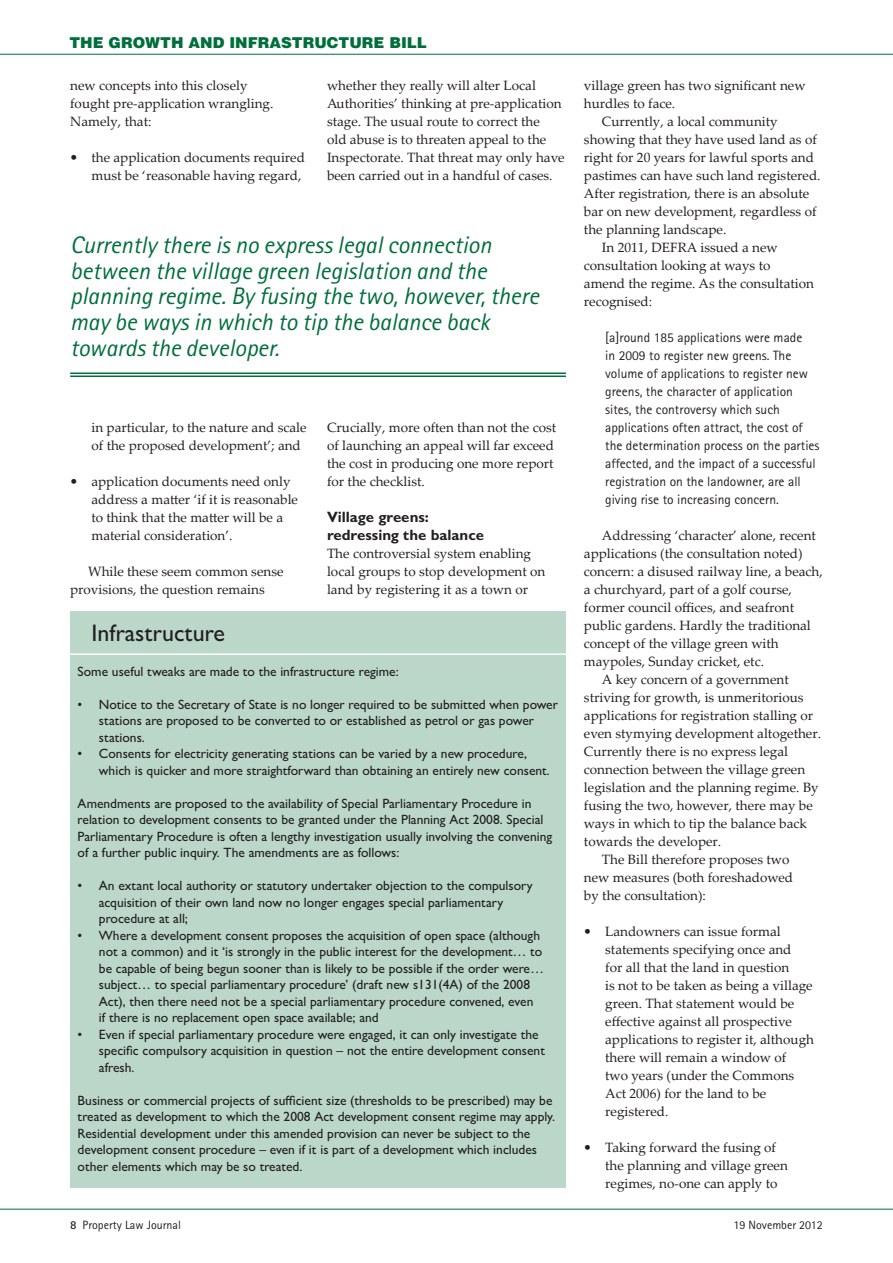
<style>
.page{position:relative;width:893px;height:1263px;background:#fff}
.page>*{position:absolute;margin:0;border:0;box-sizing:border-box;transform-origin:0 0}
._5__Pullquote{font:italic 24px/25.5px "Rotis Sans Serif Std";color:#006f3c}
._6__Box_head{font:500 24px "Gill Sans MT Std";color:#231f20}
._4__Primary_subhead{font:700 15px/18px "Gill Sans MT Std";color:#231f20}
._1__Secondary_strap{font:900 15px "Helvetica";color:#006f3c}
._3__Body_text_-_inde{font:13.5px/18px "Palatino Linotype";color:#231f20}
._6__Box_bullet{font:500 13.5px/16.5px "Gill Sans MT Std";color:#231f20}
._6__Box_text{font:500 13.5px/16.5px "Gill Sans MT Std";color:#231f20}
._3__Body_text_-_bull{font:13.5px/18px "Palatino Linotype";color:#231f20}
._3__Body_text_-_bloc{font:13.5px/18px "Rotis Sans Serif Std";color:#231f20}
._3__Body_text_-_no_i{font:13.5px/18px "Palatino Linotype";color:#231f20}
._7__Footer{font:12px "Rotis Sans Serif Std";color:#231f20}
.s1{font-family:"Rotis Sans Serif Std";font-weight:800}
.s2{font-weight:700}
</style>
<div class="page">
<hr style="left:0;top:1209px;width:893px;height:1px;background:#006f3c">
<hr style="left:0;top:54px;width:893px;height:1px;background:#006f3c">
<hr style="left:70px;top:372px;width:496px;height:2px;background:#006f3c">
<hr style="left:70px;top:375px;width:496px;height:2px;background:#006f3c">
<div style="left:70px;top:654px;width:496px;height:534px;background:#bbd7c9"></div>
<div style="left:70px;top:611px;width:496px;height:43px;background:#bbd7c9"></div>
<hr style="left:70px;top:653px;width:496px;height:2px;background:#fff">
<p class="_1__Secondary_strap" style="left:69px;top:33px;width:359px">THE GROWTH AND INFRASTRUCTURE BILL</p>
<p class="_3__Body_text_-_inde" style="left:70px;top:76px;width:205px">new concepts into this closely fought pre-application wrangling.<br>Namely, that:</p>
<p class="_3__Body_text_-_bull" style="left:70px;top:148px;width:236px;text-align:right"><span class="s1">•</span> the application documents required must be ‘reasonable having regard,</p>
<p class="_3__Body_text_-_inde" style="left:327px;top:76px;width:239px">whether they really will alter Local Authorities’ thinking at pre-application stage. The usual route to correct the<br>old abuse is to threaten appeal to the Inspectorate. That threat may only have been carried out in a handful of cases.</p>
<p class="_5__Pullquote" style="left:70px;top:233px;width:470px">Currently there is no express legal connection between the village green legislation and the planning regime. By fusing the two, however, there may be ways in which to tip the balance back towards the developer.</p>
<p class="_3__Body_text_-_bull" style="left:91px;top:418px;width:217px">in particular, to the nature and scale of the proposed development’; and</p>
<p class="_3__Body_text_-_bull" style="left:91px;top:472px;width:208px;text-indent:-21px"><span class="s1">•</span> application documents need only address a matter ‘if it is reasonable to think that the matter will be a material consideration’.</p>
<p class="_3__Body_text_-_inde" style="left:70px;top:562px;width:215px;text-indent:18px">While these seem common sense provisions, the question remains</p>
<h4 class="_6__Box_head" style="left:91px;top:618px;width:135px">Infrastructure</h4>
<p class="_3__Body_text_-_inde" style="left:327px;top:418px;width:231px">Crucially, more often than not the cost of launching an appeal will far exceed the cost in producing one more report for the checklist.</p>
<h4 class="_4__Primary_subhead" style="left:327px;top:508px;width:159px">Village greens: redressing the balance</h4>
<p class="_3__Body_text_-_no_i" style="left:327px;top:544px;width:220px">The controversial system enabling local groups to stop development on land by registering it as a town or</p>
<p class="_6__Box_text" style="left:78px;top:663px;width:323px">Some useful tweaks are made to the infrastructure regime:</p>
<p class="_6__Box_bullet" style="left:99px;top:696px;width:461px;text-indent:-21px">• Notice to the Secretary of State is no longer required to be submitted when power stations are proposed to be converted to or established as petrol or gas power stations.</p>
<p class="_6__Box_bullet" style="left:99px;top:745px;width:452px;text-indent:-21px">• Consents for electricity generating stations can be varied by a new procedure, which is quicker and more straightforward than obtaining an entirely new consent.</p>
<p class="_6__Box_text" style="left:78px;top:795px;width:476px">Amendments are proposed to the availability of Special Parliamentary Procedure in relation to development consents to be granted under the Planning Act 2008. Special Parliamentary Procedure is often a lengthy investigation usually involving the convening of a further public inquiry. The amendments are as follows:</p>
<p class="_6__Box_bullet" style="left:99px;top:877px;width:435px;text-indent:-21px">• An extant local authority or statutory undertaker objection to the compulsory acquisition of their own land now no longer engages special parliamentary procedure at all;</p>
<p class="_6__Box_bullet" style="left:99px;top:927px;width:446px;text-indent:-21px">• Where a development consent proposes the acquisition of open space (although not a common) and it ‘is strongly in the public interest for the development… to be capable of being begun sooner than is likely to be possible if the order were… subject… to special parliamentary procedure’ (draft new s131(4A) of the 2008<br>Act), then there need not be a special parliamentary procedure convened, even<br>if there is no replacement open space available; and</p>
<p class="_6__Box_bullet" style="left:99px;top:1026px;width:448px;text-indent:-21px">• Even if special parliamentary procedure were engaged, it can only investigate the specific compulsory acquisition in question – not the entire development consent afresh.</p>
<p class="_6__Box_text" style="left:78px;top:1092px;width:479px">Business or commercial projects of sufficient size (thresholds to be prescribed) may be treated as development to which the 2008 Act development consent regime may apply.<br>Residential development under this amended provision can never be subject to the development consent procedure – even if it is part of a development which includes other elements which may be so treated.</p>
<p class="_7__Footer" style="left:70px;top:1218px;width:112px"><span class="s2">8</span> Property Law Journal</p>
<p class="_3__Body_text_-_no_i" style="left:584px;top:76px;width:223px">village green has two significant new hurdles to face.</p>
<p class="_3__Body_text_-_inde" style="left:584px;top:112px;width:238px;text-indent:18px">Currently, a local community showing that they have used land as of right for 20 years for lawful sports and pastimes can have such land registered.<br>After registration, there is an absolute bar on new development, regardless of the planning landscape.</p>
<p class="_3__Body_text_-_inde" style="left:584px;top:238px;width:232px;text-indent:18px">In 2011, DEFRA issued a new consultation looking at ways to amend the regime. As the consultation recognised:</p>
<p class="_3__Body_text_-_bloc" style="left:605px;top:328px;width:216px">[a]round 185 applications were made<br>in 2009 to register new greens. The volume of applications to register new greens, the character of application sites, the controversy which such applications often attract, the cost of the determination process on the parties affected, and the impact of a successful registration on the landowner, are all giving rise to increasing concern.</p>
<p class="_3__Body_text_-_inde" style="left:584px;top:526px;width:240px;text-indent:18px">Addressing ‘character’ alone, recent applications (the consultation noted) concern: a disused railway line, a beach, a churchyard, part of a golf course, former council offices, and seafront public gardens. Hardly the traditional concept of the village green with maypoles, Sunday cricket, etc.</p>
<p class="_3__Body_text_-_inde" style="left:584px;top:670px;width:239px;text-indent:18px">A key concern of a government striving for growth, is unmeritorious applications for registration stalling or even stymying development altogether.<br>Currently there is no express legal connection between the village green legislation and the planning regime. By fusing the two, however, there may be ways in which to tip the balance back towards the developer.</p>
<p class="_3__Body_text_-_inde" style="left:584px;top:850px;width:211px;text-indent:18px">The Bill therefore proposes two new measures (both foreshadowed by the consultation):</p>
<p class="_3__Body_text_-_bull" style="left:605px;top:922px;width:210px;text-indent:-21px"><span class="s1">•</span> Landowners can issue formal statements specifying once and<br>for all that the land in question<br>is not to be taken as being a village green. That statement would be effective against all prospective applications to register it, although there will remain a window of<br>two years (under the Commons<br>Act 2006) for the land to be registered.</p>
<p class="_3__Body_text_-_bull" style="left:605px;top:1138px;width:184px;text-indent:-21px"><span class="s1">•</span> Taking forward the fusing of the planning and village green regimes, no-one can apply to</p>
<p class="_7__Footer" style="left:733px;top:1218px;width:91px">19 November 2012</p>
</div>
